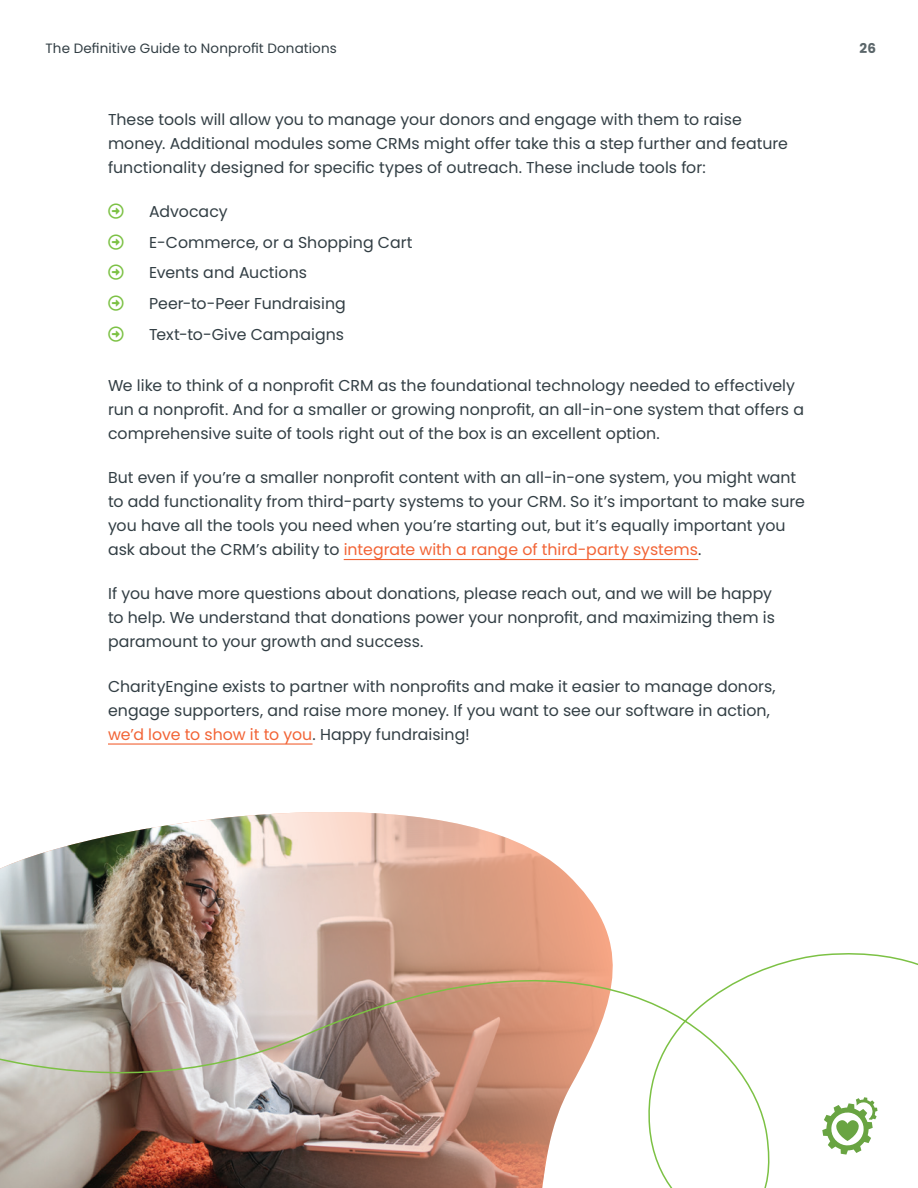
<style>
.page{position:relative;width:918px;height:1188px;background:#fff}
.page>*{position:absolute;margin:0;border:0;box-sizing:border-box;transform-origin:0 0}
.t1{font:15.75px/24px "Poppins";color:#323e44}
.t2{font:13.5px "Poppins";letter-spacing:.01em;color:#323e44}
.t3{font:700 13.5px "Poppins";color:#5b666a}
.s1{color:#f26436}
</style>
<div class="page">
<hr style="left:344px;top:559px;width:354px;height:1px;background:#f26436">
<hr style="left:108px;top:743px;width:205px;height:2px;background:#f26436">
<img style="left:0;top:812px;width:590px;height:88px">
<img style="left:0;top:900px;width:918px;height:288px">
<svg style="left:822px;top:1097px;width:56px;height:58px"></svg>
<p class="t2" style="left:46px;top:40px;width:293px">The Definitive Guide to Nonprofit Donations</p>
<p class="t3" style="left:860px;top:40px;width:18px">26</p>
<p class="t1" style="left:108px;top:107px;width:681px">These tools will allow you to manage your donors and engage with them to raise money. Additional modules some CRMs might offer take this a step further and feature functionality designed for specific types of outreach. These include tools for:</p>
<p class="t1" style="left:149px;top:196px;width:265px;line-height:30.8px">Advocacy<br>E-Commerce, or a Shopping Cart<br>Events and Auctions<br>Peer-to-Peer Fundraising<br>Text-to-Give Campaigns</p>
<p class="t1" style="left:108px;top:373px;width:697px">We like to think of a nonprofit CRM as the foundational technology needed to effectively run a nonprofit. And for a smaller or growing nonprofit, an all-in-one system that offers a comprehensive suite of tools right out of the box is an excellent option.</p>
<p class="t1" style="left:108px;top:466px;width:699px">But even if you’re a smaller nonprofit content with an all-in-one system, you might want to add functionality from third-party systems to your CRM. So it’s important to make sure you have all the tools you need when you’re starting out, but it’s equally important you ask about the CRM’s ability to <span class="s1">integrate with a range of third-party systems</span>.</p>
<p class="t1" style="left:108px;top:582px;width:669px">If you have more questions about donations, please reach out, and we will be happy to help. We understand that donations power your nonprofit, and maximizing them is paramount to your growth and success.</p>
<p class="t1" style="left:108px;top:674px;width:669px">CharityEngine exists to partner with nonprofits and make it easier to manage donors, engage supporters, and raise more money. If you want to see our software in action, <span class="s1">we’d love to show it to you</span>. Happy fundraising!</p>
</div>
